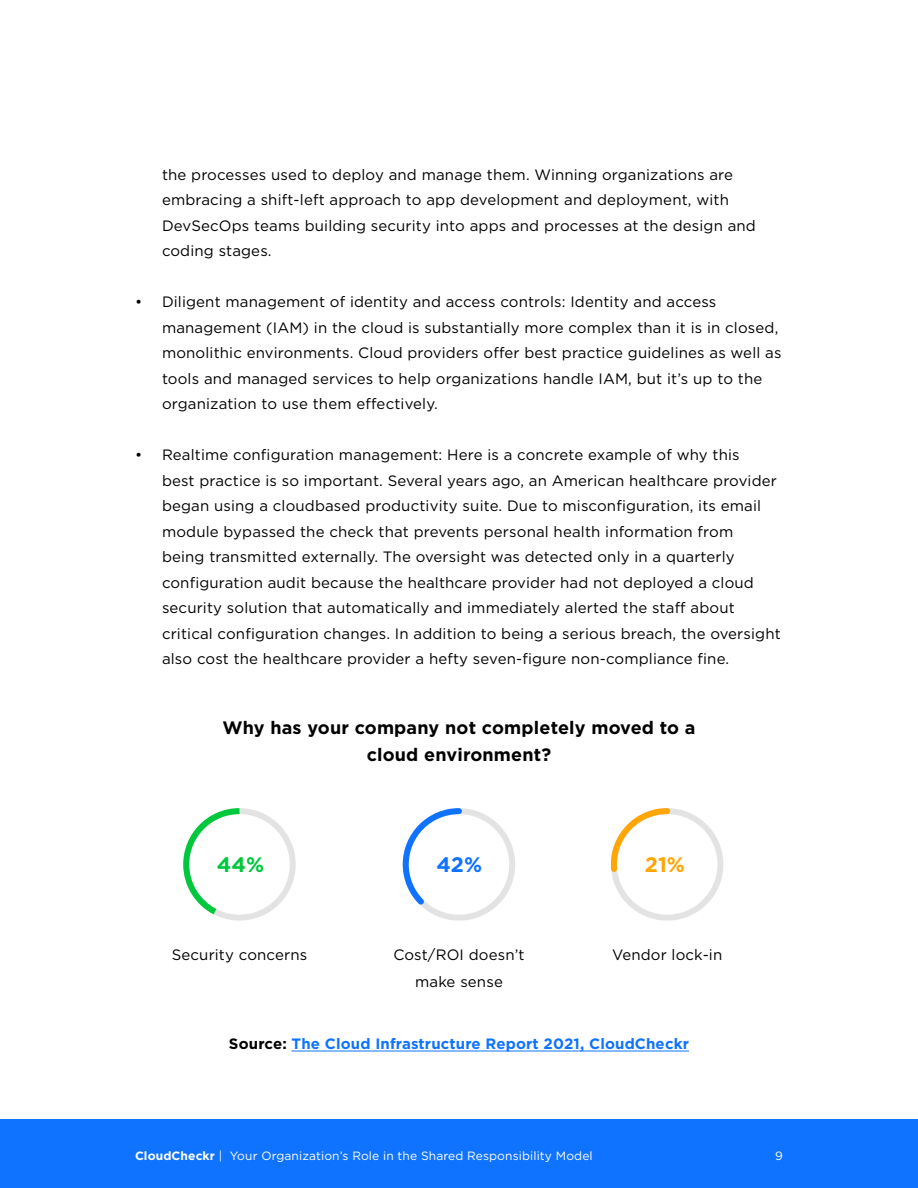
<style>
.page{position:relative;width:918px;height:1188px;background:#fff}
.page>*{position:absolute;margin:0;border:0;box-sizing:border-box;transform-origin:0 0}
.t1{font:700 21px "Gotham";color:#00c83c}
.t2{font:700 21px "Gotham";color:#0f73ff}
.t3{font:700 21px "Gotham";color:#ffa604}
.t4{font:700 18px/27px "Gotham";letter-spacing:.01em;color:#000;text-align:center}
.t5{font:15px/25.5px "Gotham";letter-spacing:.01em;color:#000101}
.t6{font:15px "Gotham";letter-spacing:.01em;color:#000}
.t7{font:700 15px "Gotham";letter-spacing:.01em;color:#0f73ff}
.t8{font:12px "Gotham";letter-spacing:.01em;color:#fff}
.s1{color:#000}
.s2{font-weight:700}
</style>
<div class="page">
<hr style="left:292px;top:1051px;width:397px;height:1px;background:#0f73ff">
<div style="left:403px;top:808px;width:112px;height:113px;border:6px solid #919191;border-radius:50%"></div>
<div style="left:183px;top:808px;width:113px;height:113px;border:6px solid #919191;border-radius:50%"></div>
<div style="left:611px;top:808px;width:112px;height:113px;border:6px solid #919191;border-radius:50%"></div>
<svg style="left:402px;top:808px;width:63px;height:102px"></svg>
<svg style="left:610px;top:808px;width:63px;height:68px"></svg>
<svg style="left:183px;top:808px;width:62px;height:112px"></svg>
<div style="left:0;top:1119px;width:918px;height:69px;background:#0f73ff"></div>
<p class="t5" style="left:162px;top:161px;width:595px">the processes used to deploy and manage them. Winning organizations are embracing a shift-left approach to app development and deployment, with DevSecOps teams building security into apps and processes at the design and coding stages.</p>
<p class="t5" style="left:162px;top:289px;width:621px;text-indent:-27px">• Diligent management of identity and access controls: Identity and access management (IAM) in the cloud is substantially more complex than it is in closed, monolithic environments. Cloud providers offer best practice guidelines as well as tools and managed services to help organizations handle IAM, but it’s up to the organization to use them effectively.</p>
<p class="t5" style="left:162px;top:442px;width:620px;text-indent:-27px">• Realtime configuration management: Here is a concrete example of why this<br>best practice is so important. Several years ago, an American healthcare provider began using a cloudbased productivity suite. Due to misconfiguration, its email module bypassed the check that prevents personal health information from<br>being transmitted externally. The oversight was detected only in a quarterly configuration audit because the healthcare provider had not deployed a cloud security solution that automatically and immediately alerted the staff about critical configuration changes. In addition to being a serious breach, the oversight also cost the healthcare provider a hefty seven-figure non-compliance fine.</p>
<p class="t4" style="left:222px;top:714px;width:475px">Why has your company not completely moved to a cloud environment?</p>
<h1 class="t1" style="left:217px;top:852px;width:49px">44%</h1>
<h1 class="t2" style="left:436px;top:852px;width:47px">42%</h1>
<h1 class="t3" style="left:645px;top:852px;width:42px">21%</h1>
<p class="t6" style="left:172px;top:947px;width:137px">Security concerns</p>
<p class="t6" style="left:393px;top:947px;width:133px">Cost/ROI doesn’t</p>
<p class="t6" style="left:612px;top:947px;width:112px">Vendor lock-in</p>
<p class="t6" style="left:415px;top:974px;width:89px">make sense</p>
<p class="t7" style="left:229px;top:1035px;width:462px"><span class="s1">Source:</span> The Cloud Infrastructure Report 2021, CloudCheckr</p>
<p class="t8" style="left:135px;top:1149px;width:459px"><span class="s2">CloudCheckr</span> | Your Organization’s Role in the Shared Responsibility Model</p>
<p class="t8" style="left:775px;top:1149px;width:9px">9</p>
</div>
